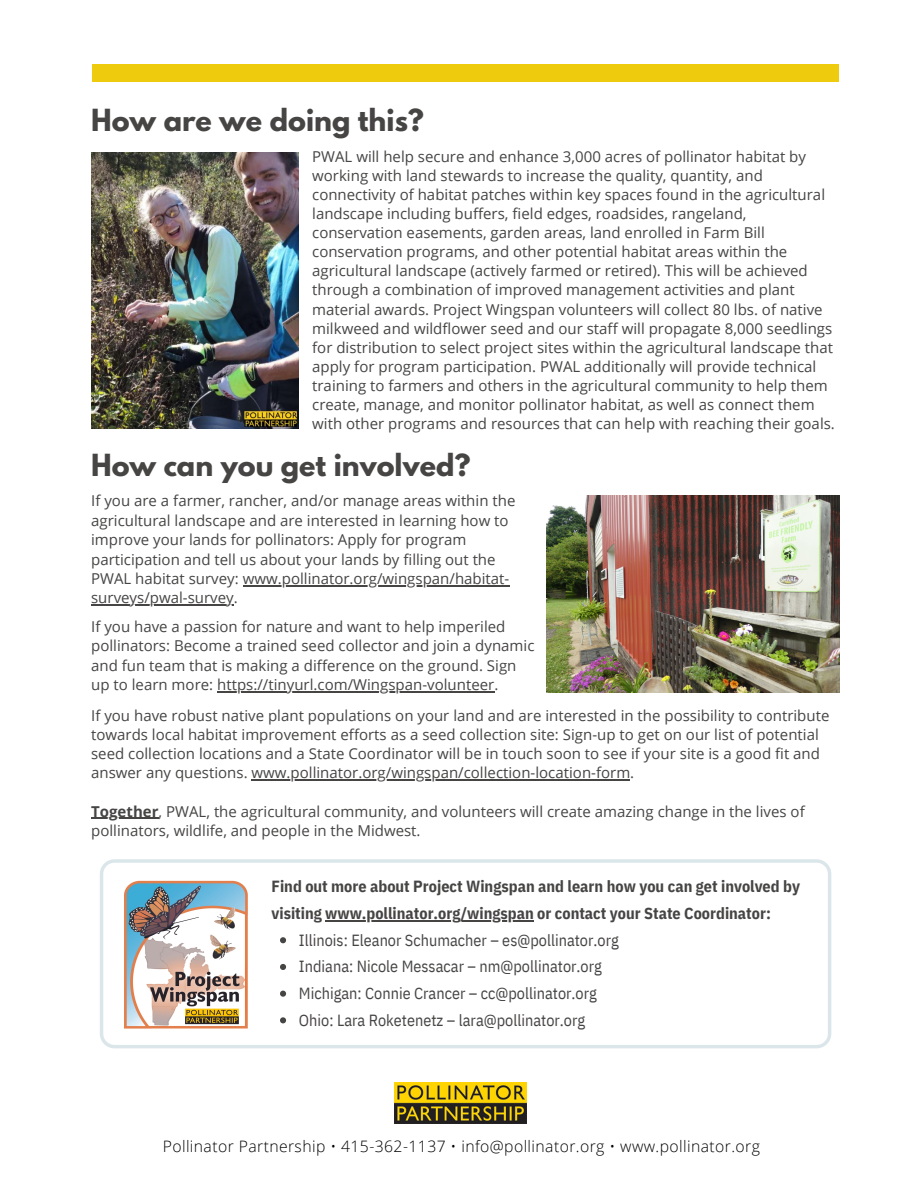
<style>
.page{position:relative;width:918px;height:1188px;background:#fff}
.page>*{position:absolute;margin:0;border:0;box-sizing:border-box;transform-origin:0 0}
.t1{font:700 27px "League Spartan";color:#464544}
.t2{font:16.2px "IBM Plex Sans Cond";color:#464544}
.t3{font:700 16.2px/26.7px "IBM Plex Sans Cond";color:#464544}
.t4{font:300 15.75px "Open Sans";letter-spacing:.025em;color:#000}
.t5{font:15px/19.2px "Open Sans";color:#464544}
.s1{font-weight:700}
</style>
<div class="page">
<img style="left:394px;top:1082px;width:132px;height:42px">
<svg style="left:100px;top:859px;width:731px;height:189px"></svg>
<div style="left:92px;top:65px;width:747px;height:16px;background:#eecb0c"></div>
<img style="left:92px;top:152px;width:207px;height:276px">
<img style="left:547px;top:496px;width:292px;height:197px">
<img style="left:123px;top:880px;width:126px;height:149px">
<hr style="left:243px;top:585px;width:266px;height:1px;background:#464544">
<hr style="left:91px;top:605px;width:143px;height:1px;background:#464544">
<hr style="left:217px;top:691px;width:277px;height:2px;background:#464544">
<svg style="left:280px;top:937px;width:6px;height:6px"></svg>
<svg style="left:280px;top:964px;width:6px;height:6px"></svg>
<svg style="left:280px;top:991px;width:6px;height:6px"></svg>
<svg style="left:280px;top:1017px;width:6px;height:6px"></svg>
<hr style="left:325px;top:920px;width:209px;height:1px;background:#464544">
<hr style="left:252px;top:780px;width:378px;height:1px;background:#464544">
<hr style="left:91px;top:818px;width:68px;height:1px;background:#464544">
<p class="t1" style="left:91px;top:107px;width:334px">How are we doing this?</p>
<p class="t5" style="left:312px;top:146px;width:524px">PWAL will help secure and enhance 3,000 acres of pollinator habitat by working with land stewards to increase the quality, quantity, and connectivity of habitat patches within key spaces found in the agricultural landscape including buffers, field edges, roadsides, rangeland, conservation easements, garden areas, land enrolled in Farm Bill conservation programs, and other potential habitat areas within the agricultural landscape (actively farmed or retired). This will be achieved through a combination of improved management activities and plant material awards. Project Wingspan volunteers will collect 80 lbs. of native milkweed and wildflower seed and our staff will propagate 8,000 seedlings for distribution to select project sites within the agricultural landscape that apply for program participation. PWAL additionally will provide technical training to farmers and others in the agricultural community to help them create, manage, and monitor pollinator habitat, as well as connect them with other programs and resources that can help with reaching their goals.</p>
<p class="t1" style="left:91px;top:452px;width:381px">How can you get involved?</p>
<p class="t5" style="left:91px;top:491px;width:426px">If you are a farmer, rancher, and/or manage areas within the agricultural landscape and are interested in learning how to improve your lands for pollinators: Apply for program participation and tell us about your lands by filling out the</p>
<p class="t5" style="left:91px;top:568px;width:420px">PWAL habitat survey: www.pollinator.org/wingspan/habitat&shy;surveys/pwal-survey.</p>
<p class="t5" style="left:91px;top:617px;width:445px">If you have a passion for nature and want to help imperiled pollinators: Become a trained seed collector and join a dynamic and fun team that is making a difference on the ground. Sign up to learn more: https://tinyurl.com/Wingspan-volunteer.</p>
<p class="t5" style="left:91px;top:706px;width:740px">If you have robust native plant populations on your land and are interested in the possibility to contribute towards local habitat improvement efforts as a seed collection site: Sign-up to get on our list of potential seed collection locations and a State Coordinator will be in touch soon to see if your site is a good fit and answer any questions. www.pollinator.org/wingspan/collection-location-form.</p>
<p class="t5" style="left:91px;top:801px;width:715px"><span class="s1">Together</span>, PWAL, the agricultural community, and volunteers will create amazing change in the lives of pollinators, wildlife, and people in the Midwest.</p>
<p class="t3" style="left:272px;top:873px;width:530px">Find out more about Project Wingspan and learn how you can get involved by visiting www.pollinator.org/wingspan or contact your State Coordinator:</p>
<p class="t2" style="left:299px;top:929px;width:321px">Illinois: Eleanor Schumacher – es@pollinator.org</p>
<p class="t2" style="left:299px;top:956px;width:304px">Indiana: Nicole Messacar – nm@pollinator.org</p>
<p class="t2" style="left:299px;top:983px;width:299px">Michigan: Connie Crancer – cc@pollinator.org</p>
<p class="t2" style="left:299px;top:1009px;width:288px">Ohio: Lara Roketenetz – lara@pollinator.org</p>
<p class="t4" style="left:163px;top:1135px;width:599px">Pollinator Partnership • 415-362-1137 • info@pollinator.org • www.pollinator.org</p>
</div>
